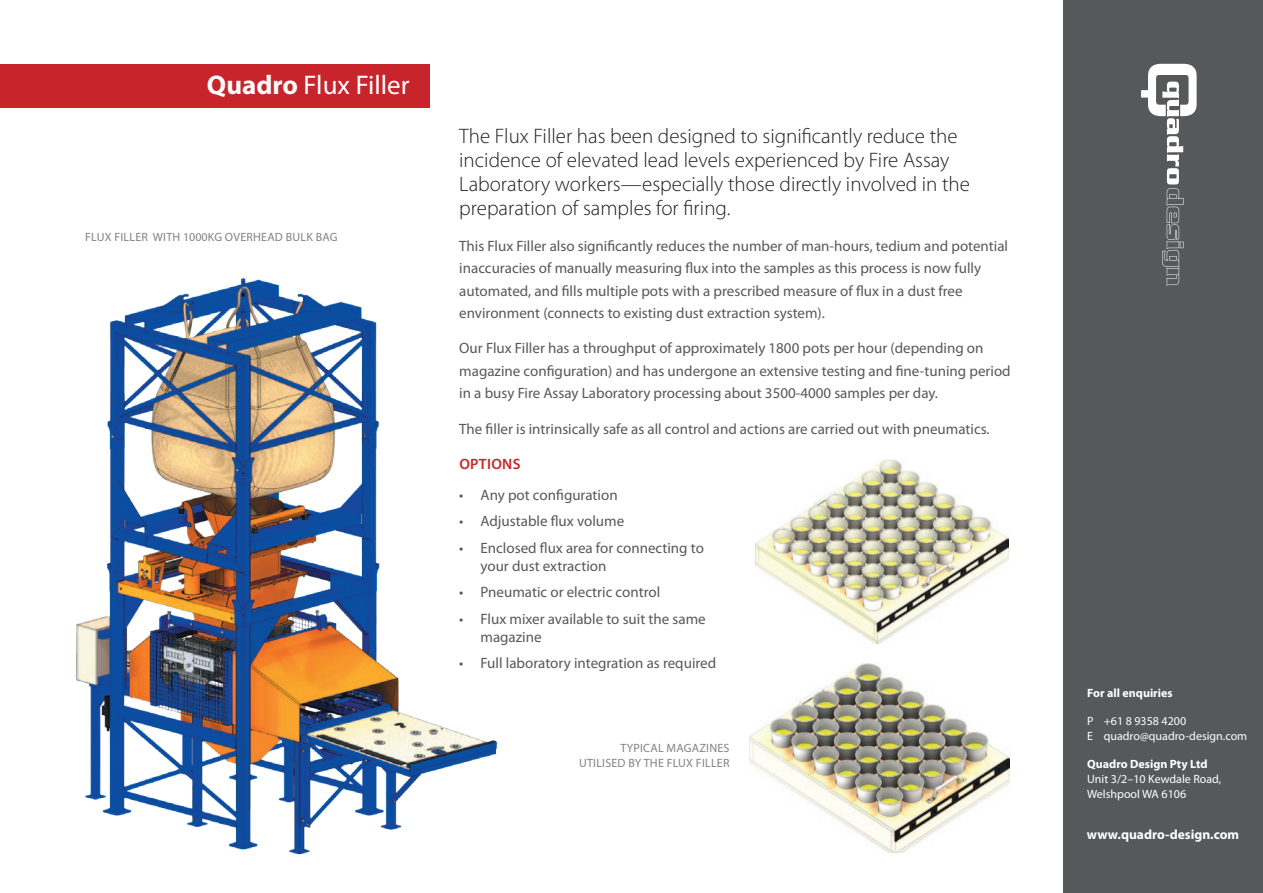
<style>
.page{position:relative;width:1263px;height:893px;background:#fff}
.page>*{position:absolute;margin:0;border:0;box-sizing:border-box;transform-origin:0 0}
.t1{font:27px "Myriad Pro";color:#fff}
.t2{font:300 21px/24px "Myriad Pro";color:#231f20}
.t3{font:15px/22.5px "Myriad Pro";color:#57585a}
.t4{font:600 15px "Myriad Pro";letter-spacing:.02em;color:#c8242b}
.t5{font:700 13.5px "Myriad Pro";color:#fff}
.t6{font:12px/15px "Myriad Pro";color:#fff}
.t7{font:12px/15px "Myriad Pro";letter-spacing:.02em;color:#808285}
.t8{font:700 12px "Myriad Pro";color:#fff}
.s1{font-weight:700}
</style>
<div class="page">
<div style="left:1063px;top:0;width:200px;height:893px;background:#57585a"></div>
<svg style="left:1141px;top:64px;width:55px;height:222px"></svg>
<img style="left:76px;top:277px;width:422px;height:578px">
<div style="left:0;top:64px;width:429px;height:43px;background:#c8242b"></div>
<img style="left:756px;top:460px;width:252px;height:183px">
<img style="left:749px;top:663px;width:260px;height:189px">
<h1 class="t1" style="left:207px;top:68px;width:204px"><span class="s1">Quadro</span> Flux Filler</h1>
<p class="t7" style="left:85px;top:230px;width:254px">Flux Filler With 1000kg Overhead Bulk Bag</p>
<h2 class="t2" style="left:459px;top:125px;width:512px">The Flux Filler has been designed to significantly reduce the incidence of elevated lead levels experienced by Fire Assay Laboratory workers—especially those directly involved in the preparation of samples for firing.</h2>
<p class="t3" style="left:459px;top:234px;width:550px">This Flux Filler also significantly reduces the number of man-hours, tedium and potential inaccuracies of manually measuring flux into the samples as this process is now fully automated, and fills multiple pots with a prescribed measure of flux in a dust free environment (connects to existing dust extraction system).</p>
<p class="t3" style="left:459px;top:337px;width:553px">Our Flux Filler has a throughput of approximately 1800 pots per hour (depending on magazine configuration) and has undergone an extensive testing and fine-tuning period in a busy Fire Assay Laboratory processing about 3500-4000 samples per day.</p>
<p class="t3" style="left:459px;top:417px;width:532px">The filler is intrinsically safe as all control and actions are carried out with pneumatics.</p>
<p class="t4" style="left:459px;top:454px;width:63px">OPTIONS</p>
<p class="t3" style="left:459px;top:483px;width:160px">• Any pot configuration</p>
<p class="t3" style="left:459px;top:510px;width:166px">• Adjustable flux volume</p>
<p class="t3" style="left:480px;top:538px;width:225px;line-height:18px;text-indent:-21px">• Enclosed flux area for connecting to your dust extraction</p>
<p class="t3" style="left:459px;top:581px;width:202px">• Pneumatic or electric control</p>
<p class="t3" style="left:480px;top:609px;width:227px;line-height:18px;text-indent:-21px">• Flux mixer available to suit the same magazine</p>
<p class="t3" style="left:459px;top:652px;width:258px">• Full laboratory integration as required</p>
<p class="t7" style="left:579px;top:740px;width:152px;text-indent:41px">Typical Magazines<br>Utilised by the Flux Filler</p>
<p class="t8" style="left:1087px;top:685px;width:87px">For all enquiries</p>
<p class="t6" style="left:1087px;top:713px;width:162px">P +61 8 9358 4200<br>E quadro@quadro-design.com</p>
<p class="t8" style="left:1087px;top:756px;width:122px">Quadro Design Pty Ltd</p>
<p class="t6" style="left:1087px;top:771px;width:136px">Unit 3/2–10 Kewdale Road,<br>Welshpool WA 6106</p>
<p class="t5" style="left:1087px;top:826px;width:154px">www.quadro-design.com</p>
</div>
